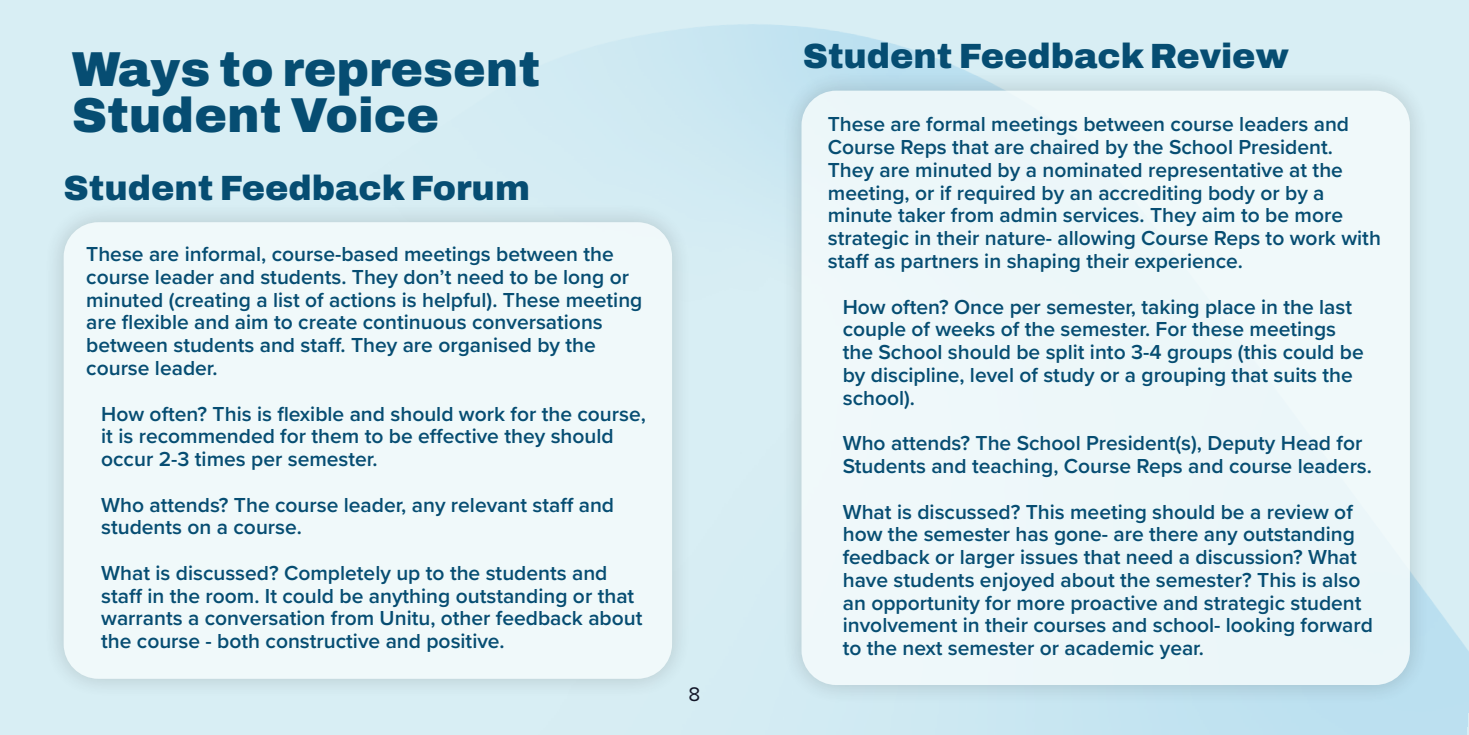
<style>
.page{position:relative;width:1469px;height:735px;background:#fff}
.page>*{position:absolute;margin:0;border:0;box-sizing:border-box;transform-origin:0 0}
.t1{font:600 49px/45.5px "Archivo";color:#064d72}
.t2{font:600 35px "Archivo";color:#064d72}
.t3{font:600 21px/22.8px "Proxima Nova";color:#064d72}
.t4{font:20.47px "Proxima Nova";color:#131628}
</style>
<div class="page">
<div style="left:42px;top:200px;width:652px;height:500px;background:#000;opacity:.21"></div>
<div style="left:64px;top:222px;width:608px;height:456px;background:#f0f9fa;border-radius:35px"></div>
<div style="left:779px;top:69px;width:652px;height:637px;background:#000;opacity:.21"></div>
<div style="left:801px;top:91px;width:608px;height:593px;background:#eef7fa;border-radius:35px"></div>
<h1 class="t1" style="left:72px;top:46px;width:470px">Ways to represent<br>Student Voice</h1>
<h2 class="t2" style="left:64px;top:161px;width:468px">Student Feedback Forum</h2>
<p class="t3" style="left:86px;top:242px;width:557px">These are informal, course-based meetings between the course leader and students. They don’t need to be long or minuted (creating a list of actions is helpful). These meeting are flexible and aim to create continuous conversations between students and staff. They are organised by the course leader.</p>
<p class="t3" style="left:101px;top:401px;width:546px">How often? This is flexible and should work for the course, it is recommended for them to be effective they should occur 2-3 times per semester.</p>
<p class="t3" style="left:101px;top:492px;width:514px">Who attends? The course leader, any relevant staff and students on a course.</p>
<p class="t3" style="left:101px;top:560px;width:543px">What is discussed? Completely up to the students and staff in the room. It could be anything outstanding or that warrants a conversation from Unitu, other feedback about the course - both constructive and positive.</p>
<p class="t4" style="left:688px;top:678px;width:13px">8</p>
<h2 class="t2" style="left:802px;top:30px;width:487px">Student Feedback Review</h2>
<p class="t3" style="left:827px;top:112px;width:554px">These are formal meetings between course leaders and Course Reps that are chaired by the School President.<br>They are minuted by a nominated representative at the meeting, or if required by an accrediting body or by a minute taker from admin services. They aim to be more strategic in their nature- allowing Course Reps to work with staff as partners in shaping their experience.</p>
<p class="t3" style="left:842px;top:294px;width:522px">How often? Once per semester, taking place in the last couple of weeks of the semester. For these meetings the School should be split into 3-4 groups (this could be by discipline, level of study or a grouping that suits the school).</p>
<p class="t3" style="left:842px;top:431px;width:531px">Who attends? The School President(s), Deputy Head for<br>Students and teaching, Course Reps and course leaders.</p>
<p class="t3" style="left:842px;top:499px;width:532px">What is discussed? This meeting should be a review of how the semester has gone- are there any outstanding feedback or larger issues that need a discussion? What have students enjoyed about the semester? This is also an opportunity for more proactive and strategic student involvement in their courses and school- looking forward to the next semester or academic year.</p>
</div>
